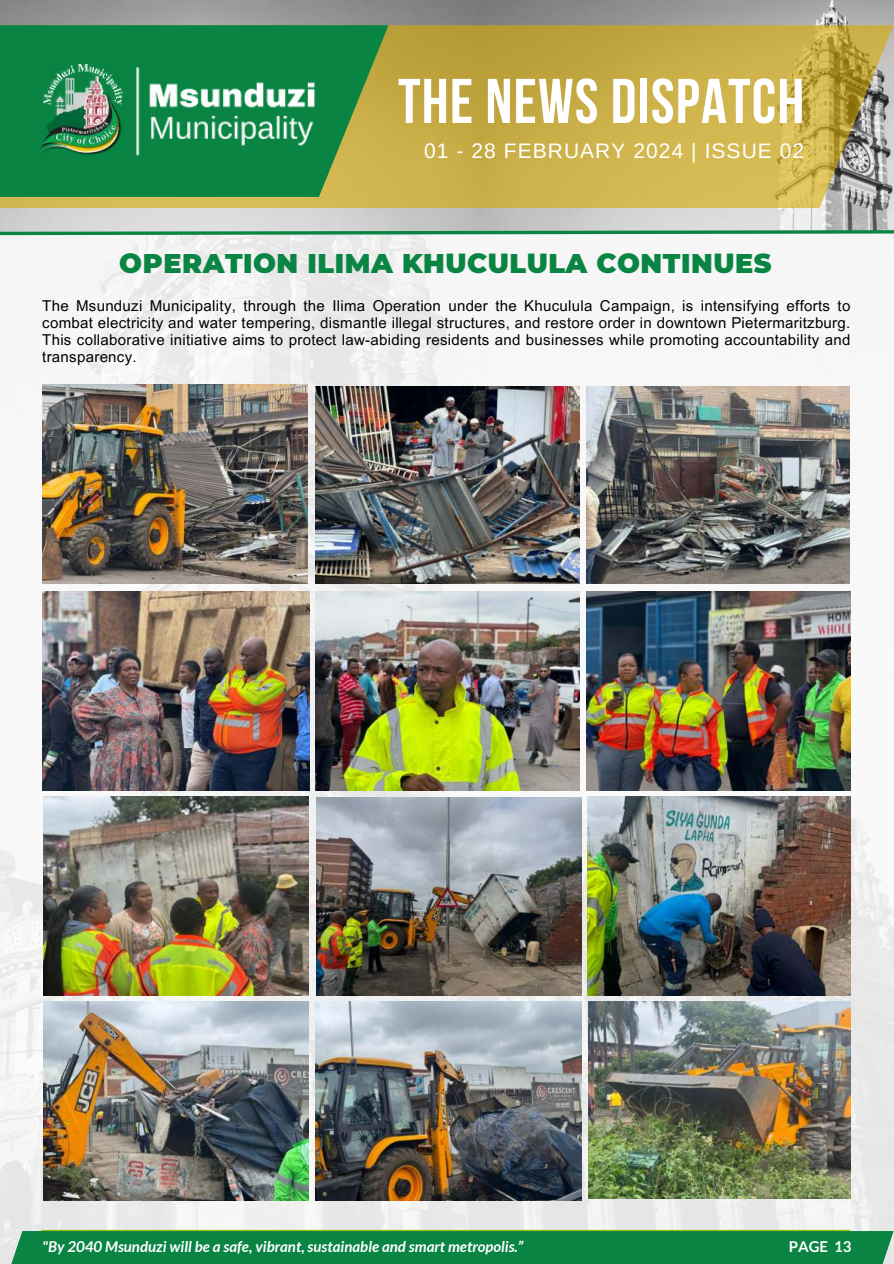
<style>
.page{position:relative;width:894px;height:1264px;background:#fff}
.page>*{position:absolute;margin:0;border:0;box-sizing:border-box;transform-origin:0 0}
.t1{font:700 63px "Bebas Neue";letter-spacing:.02em;color:#fff}
.t2{font:900 27px "Montserrat";letter-spacing:.02em;color:#098443}
.t3{font:21px "Arimo";letter-spacing:.05em;color:#fff}
.t4{font:15px/16.8px "Arial MT Pro";letter-spacing:.02em;color:#000;text-align:justify}
.t5{font:italic 700 15px "Lato";color:#fff}
.t6{font:700 15px "Lato";color:#fff}
</style>
<div class="page">
<img style="left:0;top:237px;width:893px;height:993px">
<div style="left:0;top:1230px;width:893px;height:33px;background:#098443"></div>
<hr style="left:42px;top:1229px;width:807px;height:1px;background:#94bb00">
<img style="left:481px;top:0;width:412px;height:228px">
<svg style="left:0;top:25px;width:893px;height:183px;background:#c5ac4d"></svg>
<svg style="left:0;top:25px;width:388px;height:172px;background:#459145"></svg>
<img style="left:125px;top:0;width:209px;height:228px">
<img style="left:15px;top:51px;width:134px;height:113px">
<img style="left:42px;top:385px;width:266px;height:199px">
<img style="left:315px;top:387px;width:264px;height:197px">
<img style="left:586px;top:387px;width:263px;height:197px">
<img style="left:42px;top:591px;width:267px;height:199px">
<img style="left:315px;top:591px;width:264px;height:199px">
<img style="left:586px;top:591px;width:263px;height:199px">
<img style="left:43px;top:796px;width:266px;height:199px">
<img style="left:316px;top:797px;width:265px;height:198px">
<img style="left:587px;top:796px;width:263px;height:199px">
<img style="left:43px;top:1001px;width:266px;height:199px">
<img style="left:315px;top:1001px;width:266px;height:199px">
<img style="left:588px;top:1001px;width:262px;height:197px">
<svg style="left:0;top:228px;width:893px;height:9px"></svg>
<h1 class="t1" style="left:398px;top:67px;width:407px">THE NEWS DISPATCH</h1>
<h3 class="t3" style="left:424px;top:138px;width:381px">01 - 28 FEBRUARY 2024 | ISSUE 02</h3>
<h2 class="t2" style="left:119px;top:243px;width:653px">OPERATION ILIMA KHUCULULA CONTINUES</h2>
<p class="t4" style="left:42px;top:298px;width:809px">The Msunduzi Municipality, through the Ilima Operation under the Khuculula Campaign, is intensifying efforts to combat electricity and water tempering, dismantle illegal structures, and restore order in downtown Pietermaritzburg.<br>This collaborative initiative aims to protect law-abiding residents and businesses while promoting accountability and transparency.</p>
<p class="t5" style="left:42px;top:1237px;width:482px">"By 2040 Msunduzi will be a safe, vibrant, sustainable and smart metropolis.”</p>
<p class="t6" style="left:788px;top:1237px;width:64px">PAGE 13</p>
</div>
